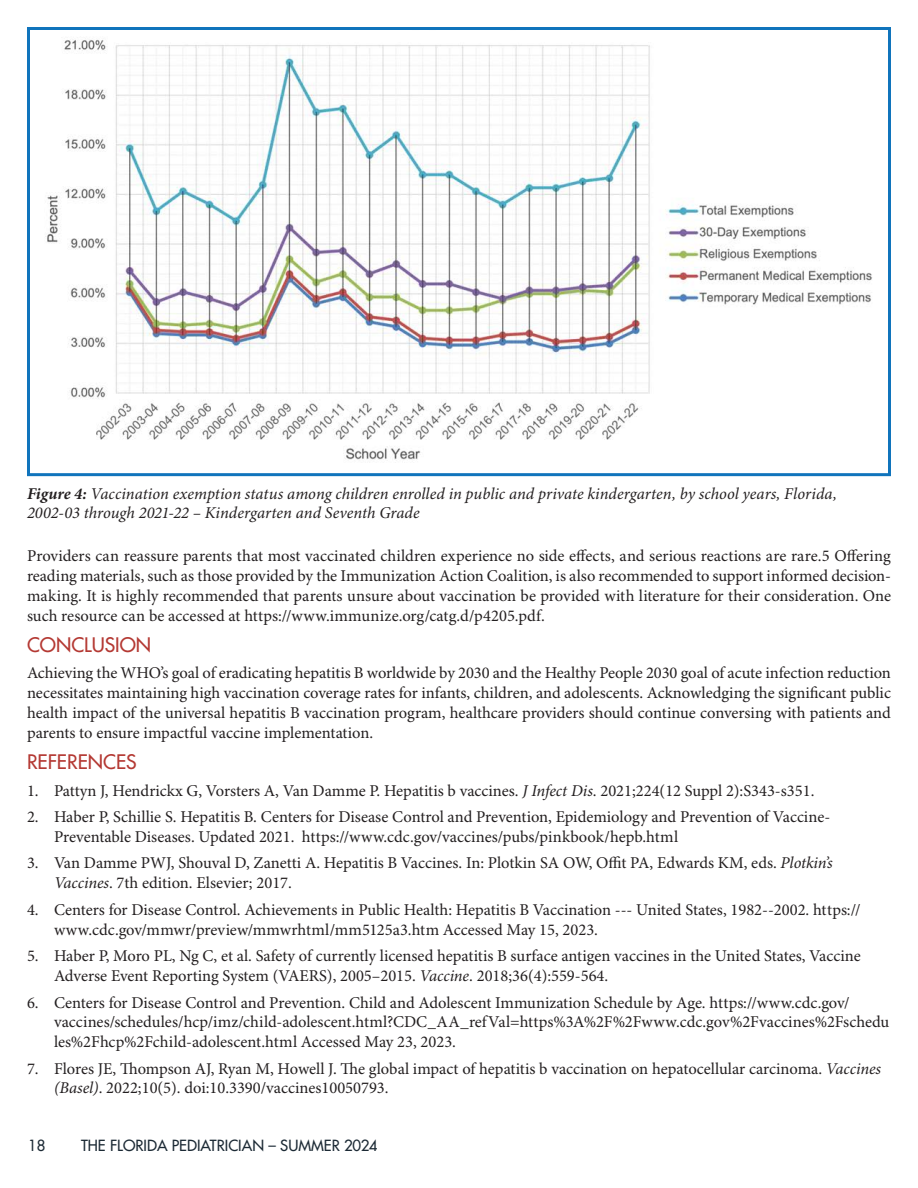
<style>
.page{position:relative;width:918px;height:1188px;background:#fff}
.page>*{position:absolute;margin:0;border:0;box-sizing:border-box;transform-origin:0 0}
.Block_Header{font:500 19.5px "Futura Std";color:#b43933}
.t1{font:16.5px/19.8px "Minion Pro";color:#231f20}
.t2{font:italic 16.5px/19.8px "Minion Pro";color:#231f20}
.t3{font:500 15px "Futura Std";color:#1c2a35}
.s1{font-weight:700}
.s2{font-style:italic}
</style>
<div class="page">
<img style="left:45px;top:39px;width:827px;height:421px">
<div style="left:27px;top:27px;width:864px;height:449px;border:3px solid #1074bc"></div>
<p class="t2" style="left:27px;top:484px;width:811px"><span class="s1">Figure 4:</span> Vaccination exemption status among children enrolled in public and private kindergarten, by school years, Florida,<br>2002-03 through 2021-22 – Kindergarten and Seventh Grade</p>
<p class="t1" style="left:27px;top:547px;width:866px;text-align:justify">Providers can reassure parents that most vaccinated children experience no side effects, and serious reactions are rare.5 Offering reading materials, such as those provided by the Immunization Action Coalition, is also recommended to support informed decision&shy;making. It is highly recommended that parents unsure about vaccination be provided with literature for their consideration. One such resource can be accessed at https://www.immunize.org/catg.d/p4205.pdf.</p>
<p class="Block_Header" style="left:27px;top:632px;width:126px">CONCLUSION</p>
<p class="t1" style="left:27px;top:664px;width:865px;text-align:justify">Achieving the WHO’s goal of eradicating hepatitis B worldwide by 2030 and the Healthy People 2030 goal of acute infection reduction necessitates maintaining high vaccination coverage rates for infants, children, and adolescents. Acknowledging the significant public health impact of the universal hepatitis B vaccination program, healthcare providers should continue conversing with patients and parents to ensure impactful vaccine implementation.</p>
<p class="Block_Header" style="left:27px;top:750px;width:111px">REFERENCES</p>
<p class="t1" style="left:27px;top:781px;width:789px">1. Pattyn J, Hendrickx G, Vorsters A, Van Damme P. Hepatitis b vaccines. <span class="s2">J Infect Dis</span>. 2021;224(12 Suppl 2):S343-s351.</p>
<p class="t1" style="left:54px;top:808px;width:778px;text-indent:-27px">2. Haber P, Schillie S. Hepatitis B. Centers for Disease Control and Prevention, Epidemiology and Prevention of Vaccine-<br>Preventable Diseases. Updated 2021. https://www.cdc.gov/vaccines/pubs/pinkbook/hepb.html</p>
<p class="t1" style="left:54px;top:854px;width:780px;text-indent:-27px">3. Van Damme PWJ, Shouval D, Zanetti A. Hepatitis B Vaccines. In: Plotkin SA OW, Offit PA, Edwards KM, eds. <span class="s2">Plotkin’s<br>Vaccines</span>. 7th edition. Elsevier; 2017.</p>
<p class="t1" style="left:54px;top:900px;width:808px;text-indent:-27px">4. Centers for Disease Control. Achievements in Public Health: Hepatitis B Vaccination --- United States, 1982--2002. https:// www.cdc.gov/mmwr/preview/mmwrhtml/mm5125a3.htm Accessed May 15, 2023.</p>
<p class="t1" style="left:54px;top:947px;width:808px;text-indent:-27px">5. Haber P, Moro PL, Ng C, et al. Safety of currently licensed hepatitis B surface antigen vaccines in the United States, Vaccine<br>Adverse Event Reporting System (VAERS), 2005–2015. <span class="s2">Vaccine</span>. 2018;36(4):559-564.</p>
<p class="t1" style="left:54px;top:993px;width:837px;text-indent:-27px">6. Centers for Disease Control and Prevention. Child and Adolescent Immunization Schedule by Age. https://www.cdc.gov/ vaccines/schedules/hcp/imz/child-adolescent.html?CDC_AA_refVal=https%3A%2F%2Fwww.cdc.gov%2Fvaccines%2Fschedu les%2Fhcp%2Fchild-adolescent.html Accessed May 23, 2023.</p>
<p class="t1" style="left:54px;top:1059px;width:829px;text-indent:-27px">7. Flores JE, Thompson AJ, Ryan M, Howell J. The global impact of hepatitis b vaccination on hepatocellular carcinoma. <span class="s2">Vaccines (Basel)</span>. 2022;10(5). doi:10.3390/vaccines10050793.</p>
<p class="t3" style="left:28px;top:1136px;width:19px">18</p>
<p class="t3" style="left:81px;top:1136px;width:298px">THE FLORIDA PEDIATRICIAN – SUMMER 2024</p>
</div>
